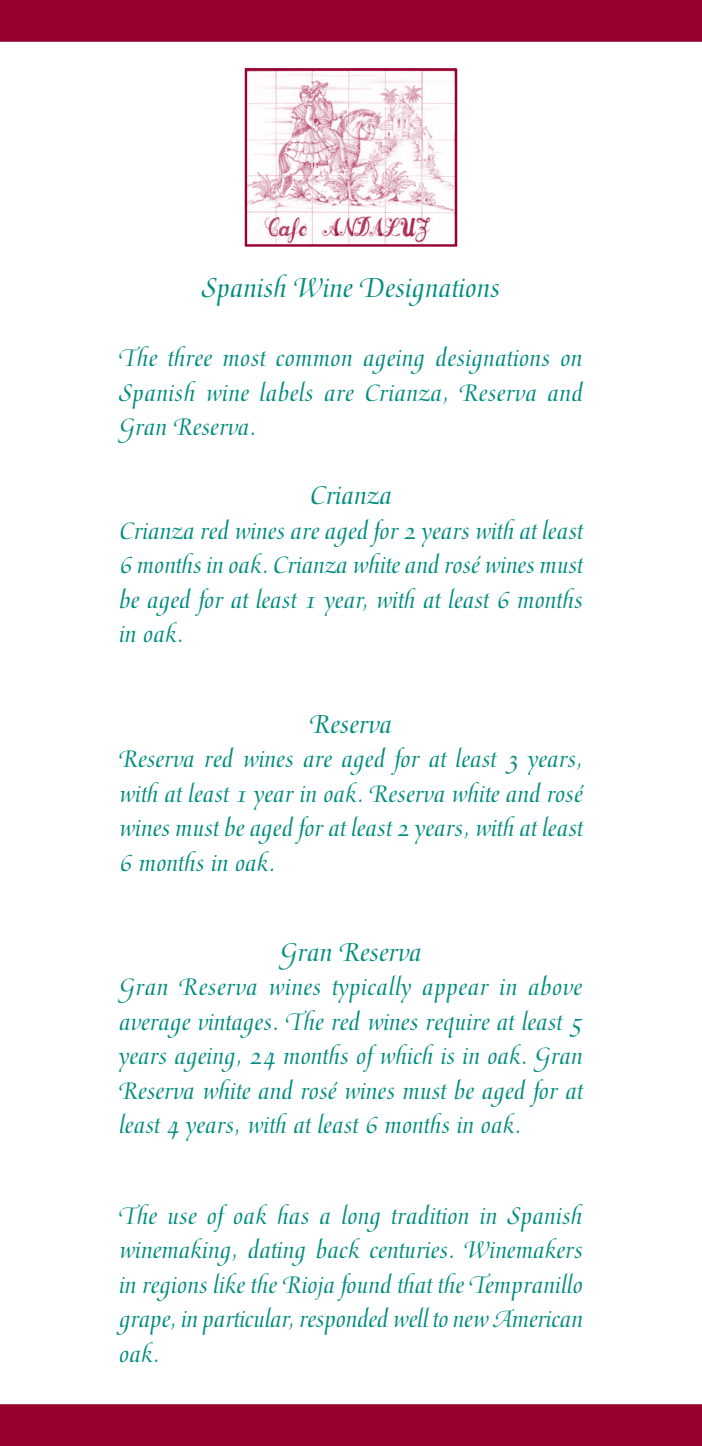
<style>
.page{position:relative;width:702px;height:1446px;background:#98002e}
.page>*{position:absolute;margin:0;border:0;box-sizing:border-box;transform-origin:0 0}
.t1{font:30px "Medici Script";color:#008d7f}
.t2{font:28.5px "Medici Script";color:#008d7f}
.t3{font:26.25px/34.5px "Medici Script";color:#008d7f;text-align:justify}
</style>
<div class="page">
<div style="left:0;top:42px;width:702px;height:1362px;background:#fff"></div>
<img style="left:248px;top:71px;width:206px;height:173px">
<div style="left:245px;top:68px;width:212px;height:179px;border:2px solid #98002e"></div>
<p class="t1" style="left:202px;top:271px;width:300px">Spanish Wine Designations</p>
<p class="t3" style="left:119px;top:341px;width:465px">The three most common ageing designations on Spanish wine labels are Crianza, Reserva and Gran Reserva.</p>
<p class="t2" style="left:310px;top:479px;width:84px">Crianza</p>
<p class="t3" style="left:119px;top:514px;width:465px">Crianza red wines are aged for 2 years with at least 6 months in oak. Crianza white and rosé wines must be aged for at least 1 year, with at least 6 months in oak.</p>
<p class="t2" style="left:310px;top:707px;width:84px">Reserva</p>
<p class="t3" style="left:119px;top:742px;width:465px">Reserva red wines are aged for at least 3 years, with at least 1 year in oak. Reserva white and rosé wines must be aged for at least 2 years, with at least 6 months in oak.</p>
<p class="t2" style="left:280px;top:936px;width:143px">Gran Reserva</p>
<p class="t3" style="left:119px;top:970px;width:465px">Gran Reserva wines typically appear in above average vintages. The red wines require at least 5 years ageing, 24 months of which is in oak. Gran Reserva white and rosé wines must be aged for at least 4 years, with at least 6 months in oak.</p>
<p class="t3" style="left:119px;top:1199px;width:465px">The use of oak has a long tradition in Spanish winemaking, dating back centuries. Winemakers in regions like the Rioja found that the Tempranillo grape, in particular, responded well to new American oak.</p>
</div>
